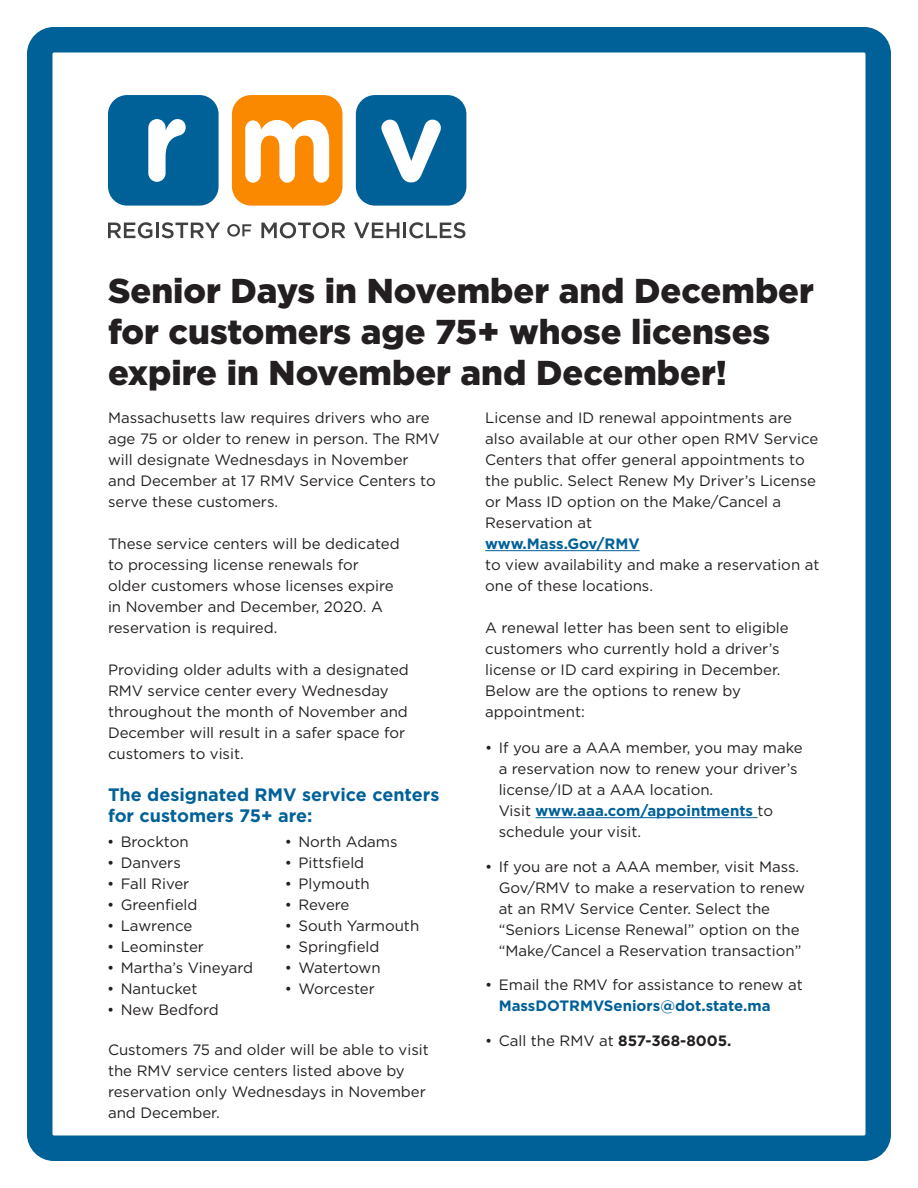
<style>
.page{position:relative;width:918px;height:1188px;background:#fff}
.page>*{position:absolute;margin:0;border:0;box-sizing:border-box;transform-origin:0 0}
.t1{font:900 34.5px/41.4px "Gotham";color:#231f20}
.t2{font:700 18px/21px "Gotham";color:#006198}
.t3{font:15px/21px "Gotham";color:#231f20}
.s1{font-weight:700;color:#006198}
.s2{font-weight:700}
</style>
<div class="page">
<div style="left:27px;top:27px;width:864px;height:1134px;border:26px solid #006198;border-radius:14px"></div>
<svg style="left:108px;top:95px;width:111px;height:111px;background:#2376a6"></svg>
<svg style="left:232px;top:95px;width:110px;height:111px"></svg>
<svg style="left:356px;top:95px;width:110px;height:111px"></svg>
<svg style="left:108px;top:222px;width:44px;height:16px"></svg>
<hr style="left:156px;top:223px;width:3px;height:15px;background:#404041">
<svg style="left:162px;top:222px;width:58px;height:16px"></svg>
<svg style="left:227px;top:224px;width:24px;height:13px"></svg>
<svg style="left:261px;top:222px;width:84px;height:16px"></svg>
<svg style="left:354px;top:222px;width:45px;height:16px"></svg>
<hr style="left:403px;top:223px;width:3px;height:15px;background:#404041">
<svg style="left:409px;top:222px;width:56px;height:16px"></svg>
<hr style="left:485px;top:550px;width:155px;height:1px;background:#006198">
<hr style="left:536px;top:817px;width:222px;height:1px;background:#006198">
<p class="t1" style="left:108px;top:269px;width:708px">Senior Days in November and December for customers age 75+ whose licenses expire in November and December!</p>
<p class="t3" style="left:108px;top:407px;width:333px">Massachusetts law requires drivers who are age 75 or older to renew in person. The RMV will designate Wednesdays in November and December at 17 RMV Service Centers to serve these customers.</p>
<p class="t3" style="left:108px;top:533px;width:293px">These service centers will be dedicated to processing license renewals for older customers whose licenses expire in November and December, 2020. A reservation is required.</p>
<p class="t3" style="left:108px;top:659px;width:302px">Providing older adults with a designated RMV service center every Wednesday throughout the month of November and December will result in a safer space for customers to visit.</p>
<p class="t2" style="left:108px;top:784px;width:333px">The designated RMV service centers for customers 75+ are:</p>
<p class="t3" style="left:485px;top:407px;width:336px">License and ID renewal appointments are also available at our other open RMV Service Centers that offer general appointments to the public. Select Renew My Driver’s License or Mass ID option on the Make/Cancel a Reservation at<br><span class="s1">www.Mass.Gov/RMV<br></span>to view availability and make a reservation at one of these locations.</p>
<p class="t3" style="left:485px;top:617px;width:305px">A renewal letter has been sent to eligible customers who currently hold a driver’s license or ID card expiring in December.<br>Below are the options to renew by appointment:</p>
<p class="t3" style="left:499px;top:737px;width:306px;text-indent:-14px">• If you are a AAA member, you may make a reservation now to renew your driver’s license/ID at a AAA location.<br>Visit <span class="s1">www.aaa.com/appointments</span> to schedule your visit.</p>
<p class="t3" style="left:499px;top:856px;width:308px;text-indent:-14px">• If you are not a AAA member, visit Mass.<br>Gov/RMV to make a reservation to renew at an RMV Service Center. Select the “Seniors License Renewal” option on the “Make/Cancel a Reservation transaction”</p>
<p class="t3" style="left:499px;top:974px;width:306px;text-indent:-14px">• Email the RMV for assistance to renew at<br><span class="s1">MassDOTRMVSeniors@dot.state.ma</span></p>
<p class="t3" style="left:485px;top:1030px;width:248px">• Call the RMV at <span class="s2">857-368-8005.</span></p>
<p class="t3" style="left:107px;top:830px;width:83px">• Brockton</p>
<p class="t3" style="left:107px;top:851px;width:75px">• Danvers</p>
<p class="t3" style="left:107px;top:872px;width:84px">• Fall River</p>
<p class="t3" style="left:107px;top:893px;width:92px">• Greenfield</p>
<p class="t3" style="left:107px;top:914px;width:87px">• Lawrence</p>
<p class="t3" style="left:107px;top:935px;width:98px">• Leominster</p>
<p class="t3" style="left:107px;top:956px;width:148px">• Martha’s Vineyard</p>
<p class="t3" style="left:107px;top:977px;width:92px">• Nantucket</p>
<p class="t3" style="left:107px;top:998px;width:113px">• New Bedford</p>
<p class="t3" style="left:285px;top:830px;width:114px">• North Adams</p>
<p class="t3" style="left:285px;top:851px;width:81px">• Pittsfield</p>
<p class="t3" style="left:285px;top:872px;width:86px">• Plymouth</p>
<p class="t3" style="left:285px;top:893px;width:66px">• Revere</p>
<p class="t3" style="left:285px;top:914px;width:136px">• South Yarmouth</p>
<p class="t3" style="left:285px;top:935px;width:96px">• Springfield</p>
<p class="t3" style="left:285px;top:956px;width:97px">• Watertown</p>
<p class="t3" style="left:285px;top:977px;width:91px">• Worcester</p>
<p class="t3" style="left:108px;top:1039px;width:322px">Customers 75 and older will be able to visit the RMV service centers listed above by reservation only Wednesdays in November and December.</p>
</div>
